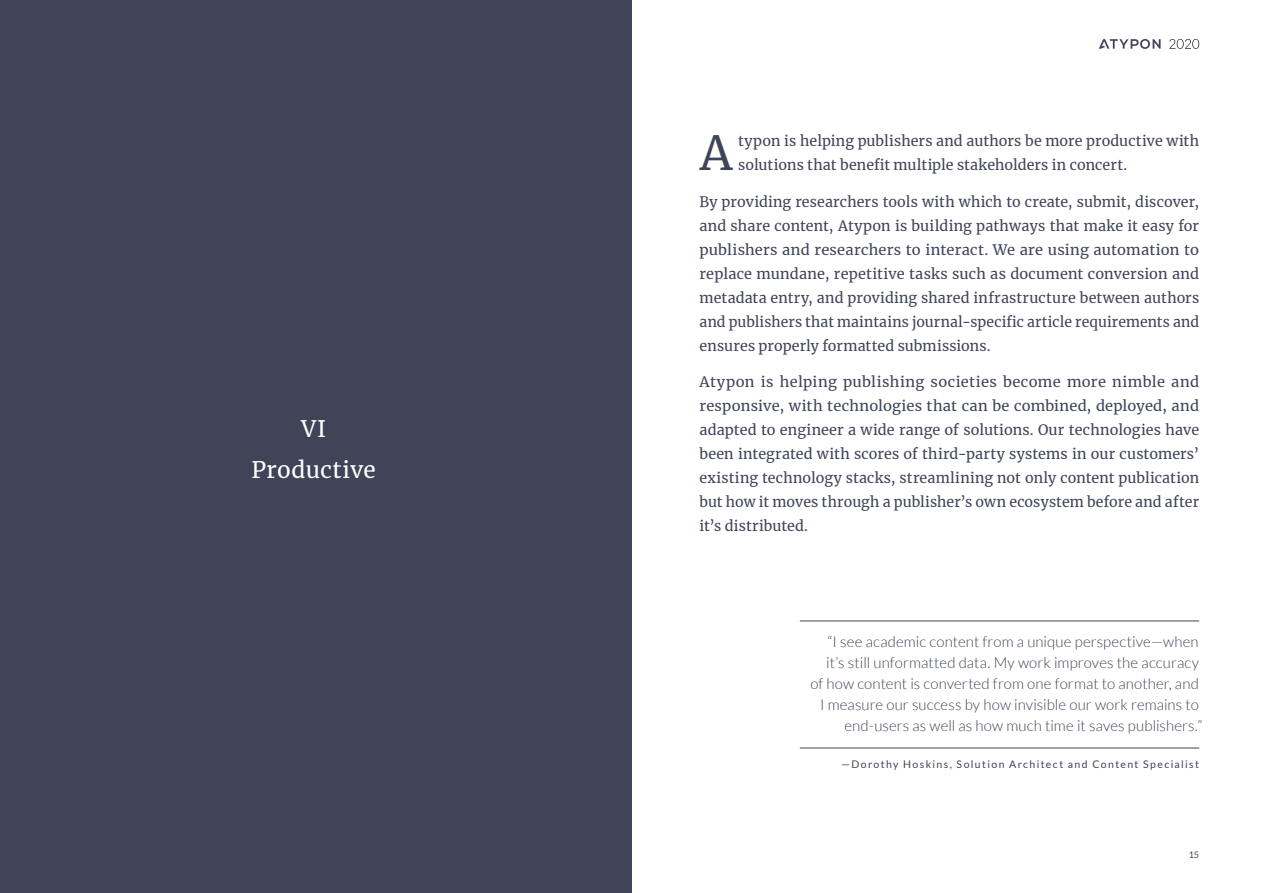
<style>
.page{position:relative;width:1263px;height:893px;background:#fff}
.page>*{position:absolute;margin:0;border:0;box-sizing:border-box;transform-origin:0 0}
.t1{font:46.5px "Merriweather";color:#3f4459}
.t2{font:22.5px/40.5px "Merriweather";letter-spacing:.02em;color:#fff;text-align:center}
.t3{font:300 15px/21px "Lato";letter-spacing:.005em;color:#3f4459;text-align:right}
.t4{font:14.25px/24px "Merriweather";letter-spacing:.005em;color:#3f4459;text-align:justify}
.t5{font:10.5px "Lato";letter-spacing:.13em;color:#3f4459}
.t6{font:9px "Lato";color:#3f4459}
</style>
<div class="page">
<div style="left:0;top:0;width:631px;height:893px;background:#3f4459"></div>
<svg style="left:1099px;top:39px;width:61px;height:10px"></svg>
<svg style="left:1169px;top:39px;width:30px;height:10px"></svg>
<hr style="left:800px;top:621px;width:399px;height:1px;background:#3f4459">
<hr style="left:800px;top:748px;width:399px;height:1px;background:#3f4459">
<h2 class="t2" style="left:251px;top:408px;width:126px">VI<br>Productive</h2>
<h1 class="t1" style="left:700px;top:121px;width:34px">A</h1>
<p class="t4" style="left:738px;top:128px;width:462px">typon is helping publishers and authors be more productive with solutions that benefit multiple stakeholders in concert.</p>
<p class="t4" style="left:699px;top:189px;width:501px">By providing researchers tools with which to create, submit, discover, and share content, Atypon is building pathways that make it easy for publishers and researchers to interact. We are using automation to replace mundane, repetitive tasks such as document conversion and metadata entry, and providing shared infrastructure between authors and publishers that maintains journal-specific article requirements and ensures properly formatted submissions.</p>
<p class="t4" style="left:699px;top:370px;width:501px">Atypon is helping publishing societies become more nimble and responsive, with technologies that can be combined, deployed, and adapted to engineer a wide range of solutions. Our technologies have been integrated with scores of third-party systems in our customers’ existing technology stacks, streamlining not only content publication but how it moves through a publisher’s own ecosystem before and after it’s distributed.</p>
<p class="t3" style="left:810px;top:631px;width:394px">“I see academic content from a unique perspective—when it’s still unformatted data. My work improves the accuracy<br>of how content is converted from one format to another, and I measure our success by how invisible our work remains to end-users as well as how much time it saves publishers.”</p>
<p class="t5" style="left:841px;top:759px;width:359px">—Dorothy Hoskins, Solution Architect and Content Specialist</p>
<p class="t6" style="left:1189px;top:850px;width:12px">15</p>
</div>
